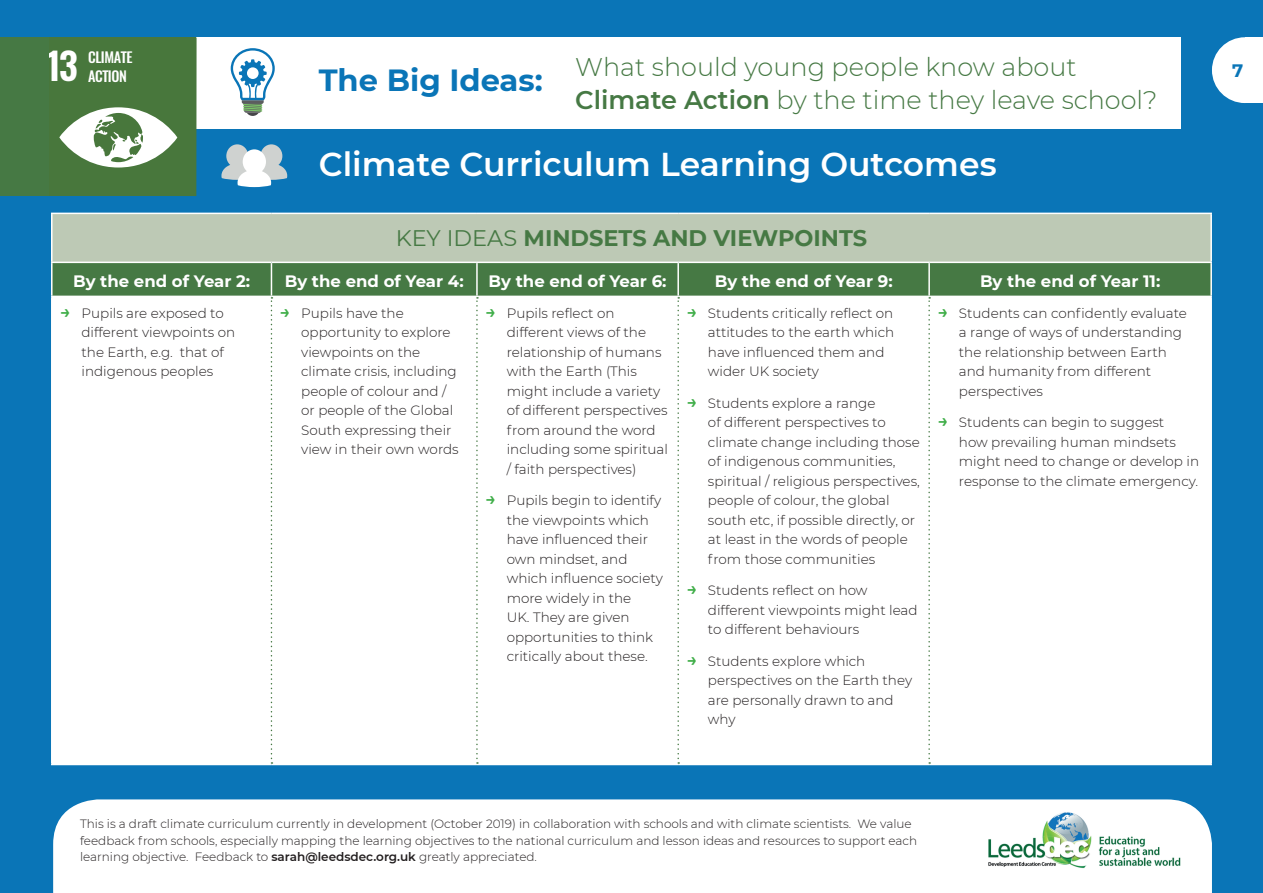
<style>
.page{position:relative;width:1263px;height:893px;background:#0a75b7}
.page>*{position:absolute;margin:0;border:0;box-sizing:border-box;transform-origin:0 0}
.t1{font:600 37.35px "Oswald";color:#fff}
.t2{font:600 33px "Montserrat";color:#fff}
.t3{font:700 30.6px "Montserrat";color:#0a75b7}
.t4{font:300 25.5px/33px "Montserrat";color:#467944}
.t5{font:700 22.5px "Montserrat";color:#467944}
.t6{font:700 18px "Montserrat";color:#0a75b7}
.t7{font:700 16.5px "Montserrat";color:#fff}
.t8{font:500 14.25px/18.9px "Oswald";letter-spacing:-.03em;color:#fff}
.t9{font:300 13.5px/19.5px "Montserrat";color:#231f20}
.t10{font:300 12px/16.5px "Montserrat";color:#231f20}
.s1{font-weight:600}
.s2{font-weight:400}
.s3{font-weight:600;font-size:18px;color:#40ae49}
</style>
<div class="page">
<div style="left:197px;top:37px;width:984px;height:92px;background:#fff"></div>
<div style="left:53px;top:799px;width:1159px;height:94px;background:#fff"></div>
<div style="left:38px;top:37px;width:159px;height:159px;background:#48773c"></div>
<svg style="left:59px;top:107px;width:118px;height:61px"></svg>
<img style="left:980px;top:810px;width:206px;height:63px">
<svg style="left:221px;top:144px;width:66px;height:43px"></svg>
<div style="left:0;top:37px;width:48px;height:159px;background:#467944"></div>
<svg style="left:231px;top:48px;width:44px;height:68px"></svg>
<svg style="left:1212px;top:37px;width:33px;height:66px"></svg>
<div style="left:1245px;top:37px;width:18px;height:66px;background:#fff"></div>
<div style="left:52px;top:213px;width:1159px;height:49px;background:#bdc9b5"></div>
<hr style="left:51px;top:214px;width:2px;height:48px;background:#fff">
<hr style="left:51px;top:263px;width:2px;height:33px;background:#fff">
<hr style="left:51px;top:297px;width:2px;height:467px;background:#fff">
<hr style="left:1210px;top:297px;width:2px;height:467px;background:#fff">
<hr style="left:51px;top:764px;width:220px;height:1px;background:#fff">
<hr style="left:271px;top:764px;width:206px;height:1px;background:#fff">
<hr style="left:477px;top:764px;width:201px;height:1px;background:#fff">
<hr style="left:678px;top:764px;width:251px;height:1px;background:#fff">
<hr style="left:929px;top:764px;width:283px;height:1px;background:#fff">
<hr style="left:51px;top:213px;width:220px;height:1px;background:#fff">
<hr style="left:271px;top:213px;width:206px;height:1px;background:#fff">
<hr style="left:477px;top:213px;width:201px;height:1px;background:#fff">
<hr style="left:678px;top:213px;width:251px;height:1px;background:#fff">
<hr style="left:929px;top:213px;width:283px;height:1px;background:#fff">
<hr style="left:1210px;top:214px;width:2px;height:48px;background:#fff">
<hr style="left:51px;top:262px;width:220px;height:1px;background:#fff">
<hr style="left:929px;top:262px;width:283px;height:1px;background:#fff">
<hr style="left:1210px;top:263px;width:2px;height:33px;background:#fff">
<hr style="left:51px;top:296px;width:220px;height:1px;background:#fff">
<hr style="left:929px;top:296px;width:283px;height:1px;background:#fff">
<div style="left:52px;top:262px;width:1159px;height:502px;background:#fff"></div>
<h1 class="t1" style="left:44px;top:40px;width:36px">13</h1>
<p class="t8" style="left:88px;top:48px;width:46px">CLIMATE<br>ACTION</p>
<h3 class="t4" style="left:575px;top:49px;width:584px">What should young people know about<br><span class="s1">Climate Action</span> by the time they leave school?</h3>
<h3 class="t3" style="left:319px;top:58px;width:225px">The Big Ideas:</h3>
<h3 class="t6" style="left:1232px;top:58px;width:13px">7</h3>
<h2 class="t2" style="left:319px;top:141px;width:679px">Climate Curriculum Learning Outcomes</h2>
<h3 class="t5" style="left:396px;top:222px;width:473px"><span class="s2">KEY IDEAS</span> MINDSETS AND VIEWPOINTS</h3>
<p class="t7" style="left:73px;top:270px;width:179px">By the end of Year 2:</p>
<p class="t7" style="left:285px;top:270px;width:180px">By the end of Year 4:</p>
<p class="t7" style="left:489px;top:270px;width:179px">By the end of Year 6:</p>
<p class="t7" style="left:715px;top:270px;width:179px">By the end of Year 9:</p>
<p class="t7" style="left:980px;top:270px;width:182px">By the end of Year 11:</p>
<p class="t9" style="left:82px;top:303px;width:155px;text-indent:-21px"><span class="s3">→</span> Pupils are exposed to different viewpoints on the Earth, e.g. that of indigenous peoples</p>
<p class="t9" style="left:301px;top:303px;width:159px;text-indent:-21px"><span class="s3">→</span> Pupils have the opportunity to explore viewpoints on the climate crisis, including people of colour and / or people of the Global<br>South expressing their view in their own words</p>
<p class="t9" style="left:507px;top:303px;width:163px;text-indent:-21px"><span class="s3">→</span> Pupils reflect on different views of the relationship of humans with the Earth (This might include a variety of different perspectives from around the word including some spiritual / faith perspectives)</p>
<p class="t9" style="left:507px;top:490px;width:158px;text-indent:-21px"><span class="s3">→</span> Pupils begin to identify the viewpoints which have influenced their own mindset, and which influence society more widely in the<br>UK. They are given opportunities to think critically about these.</p>
<p class="t9" style="left:708px;top:303px;width:188px;text-indent:-21px"><span class="s3">→</span> Students critically reflect on attitudes to the earth which have influenced them and wider UK society</p>
<p class="t9" style="left:708px;top:393px;width:213px;text-indent:-21px"><span class="s3">→</span> Students explore a range<br>of different perspectives to climate change including those of indigenous communities, spiritual / religious perspectives, people of colour, the global south etc, if possible directly, or at least in the words of people from those communities</p>
<p class="t9" style="left:708px;top:580px;width:211px;text-indent:-21px"><span class="s3">→</span> Students reflect on how different viewpoints might lead to different behaviours</p>
<p class="t9" style="left:708px;top:651px;width:206px;text-indent:-21px"><span class="s3">→</span> Students explore which perspectives on the Earth they are personally drawn to and why</p>
<p class="t9" style="left:959px;top:303px;width:230px;text-indent:-21px"><span class="s3">→</span> Students can confidently evaluate a range of ways of understanding the relationship between Earth and humanity from different perspectives</p>
<p class="t9" style="left:959px;top:412px;width:242px;text-indent:-21px"><span class="s3">→</span> Students can begin to suggest<br>how prevailing human mindsets might need to change or develop in response to the climate emergency.</p>
<p class="t10" style="left:80px;top:815px;width:839px">This is a draft climate curriculum currently in development (October 2019) in collaboration with schools and with climate scientists. We value feedback from schools, especially mapping the learning objectives to the national curriculum and lesson ideas and resources to support each learning objective. Feedback to <span class="s1">sarah@leedsdec.org.uk</span> greatly appreciated.</p>
</div>
